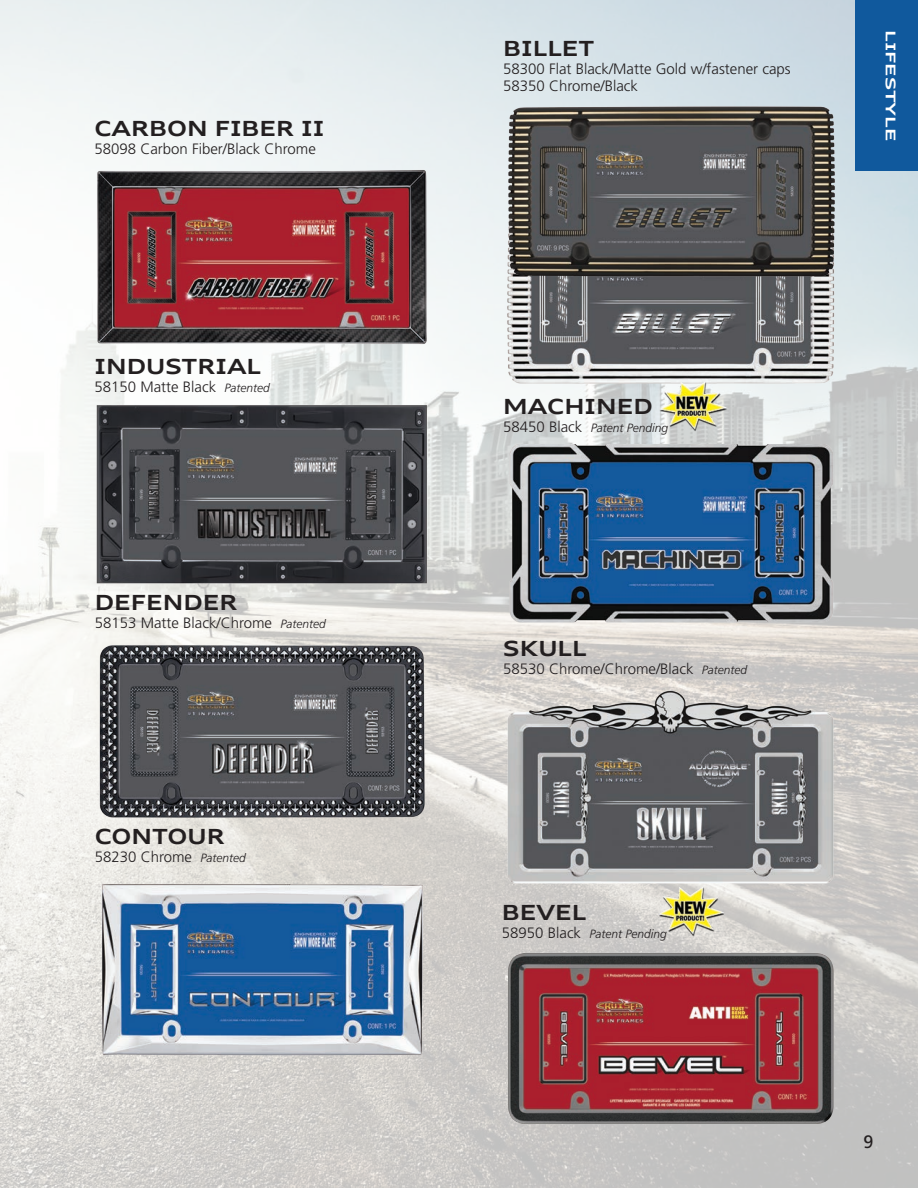
<style>
.page{position:relative;width:918px;height:1188px;background:#fff}
.page>*{position:absolute;margin:0;border:0;box-sizing:border-box;transform-origin:0 0}
._03_Body_Text{font:700 expanded 21px "Audi Type";color:#231f20}
.t1{font:18px "Frutiger";color:#231f20}
._03_Body_Text-2{font:300 15px "Frutiger";color:#231f20}
._03_Body_Text-3{font:700 expanded 13.5px "Audi Type";color:#fff;scale:1.25 1}
._03_Body_Text-4{font:italic 300 12px "Frutiger";color:#231f20}
.s1{font-style:italic;font-size:12px}
.s2{font-style:normal;font-size:15px}
</style>
<div class="page">
<img style="left:0;top:0;width:918px;height:1188px">
<div style="left:856px;top:0;width:62px;height:171px;background:#10599d"></div>
<img style="left:503px;top:691px;width:335px;height:194px">
<img style="left:507px;top:444px;width:329px;height:179px">
<img style="left:95px;top:165px;width:335px;height:184px">
<img style="left:95px;top:402px;width:334px;height:184px">
<img style="left:95px;top:639px;width:335px;height:184px">
<img style="left:95px;top:878px;width:335px;height:184px">
<img style="left:503px;top:283px;width:335px;height:106px">
<img style="left:503px;top:99px;width:335px;height:184px">
<img style="left:504px;top:950px;width:334px;height:177px">
<img style="left:657px;top:886px;width:66px;height:53px">
<img style="left:659px;top:381px;width:69px;height:53px">
<p class="_03_Body_Text" style="left:94px;top:116px;width:231px">CARBON FIBER II</p>
<p class="_03_Body_Text-2" style="left:94px;top:141px;width:223px">58098 Carbon Fiber/Black Chrome</p>
<p class="_03_Body_Text" style="left:94px;top:353px;width:168px">INDUSTRIAL</p>
<p class="_03_Body_Text-2" style="left:94px;top:378px;width:177px">58150 Matte Black <span class="s1">Patented</span></p>
<p class="_03_Body_Text" style="left:95px;top:590px;width:144px">DEFENDER</p>
<p class="_03_Body_Text-2" style="left:95px;top:615px;width:232px">58153 Matte Black/Chrome <span class="s1">Patented</span></p>
<p class="_03_Body_Text" style="left:95px;top:824px;width:131px">CONTOUR</p>
<p class="_03_Body_Text-2" style="left:95px;top:849px;width:152px">58230 Chrome <span class="s1">Patented</span></p>
<p class="_03_Body_Text" style="left:503px;top:36px;width:93px">BILLET</p>
<p class="_03_Body_Text-2" style="left:503px;top:61px;width:289px">58300 Flat Black/Matte Gold w/fastener caps</p>
<p class="_03_Body_Text-2" style="left:503px;top:77px;width:136px">58350 Chrome/Black</p>
<p class="_03_Body_Text-3" style="left:899px;top:30px;width:91px;rotate:90deg">LIFESTYLE</p>
<p class="_03_Body_Text" style="left:503px;top:394px;width:151px">MACHINED</p>
<p class="_03_Body_Text-4" style="left:503px;top:421px;width:166px"><span class="s2">58450 Black</span> Patent Pending</p>
<p class="_03_Body_Text" style="left:503px;top:635px;width:85px">SKULL</p>
<p class="_03_Body_Text-2" style="left:503px;top:660px;width:246px">58530 Chrome/Chrome/Black <span class="s1">Patented</span></p>
<p class="_03_Body_Text" style="left:502px;top:899px;width:86px">BEVEL</p>
<p class="_03_Body_Text-4" style="left:502px;top:927px;width:166px"><span class="s2">58950 Black</span> Patent Pending</p>
<p class="t1" style="left:863px;top:1131px;width:12px">9</p>
</div>
